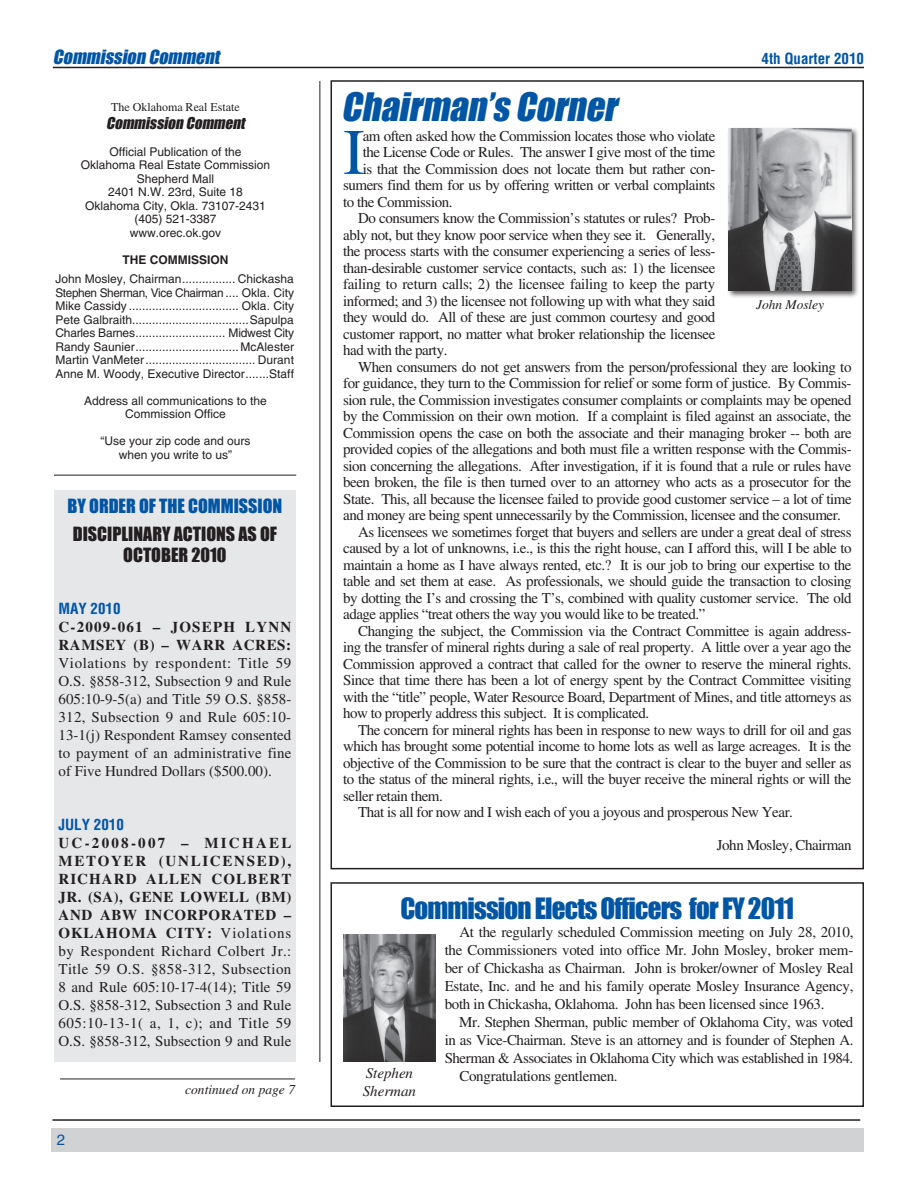
<style>
.page{position:relative;width:918px;height:1188px;background:#fff}
.page>*{position:absolute;margin:0;border:0;box-sizing:border-box;transform-origin:0 0}
.t1{font:64.8px "Times LT Std";color:#0155a5}
.t2{font:italic 36px "Impact";color:#0155a5}
.t3{font:27px "Impact";letter-spacing:-.03em;color:#0155a5}
.t4{font:18px/21.6px "Impact";color:#231f20;text-align:center}
.t5{font:18px "Impact";color:#0155a5}
.t6{font:italic 18px "Impact";color:#0155a5}
.t7{font:15px/18px "Times LT Std";letter-spacing:-.03em;color:#231f20;text-align:justify}
.t8{font:700 15px/18px "Times LT Std";letter-spacing:.08em;color:#231f20}
.t9{font:700 condensed 15px "Helvetica LT Std";color:#0155a5}
.t10{font:italic 15px "Impact";color:#231f20}
.t11{font:italic 15px/18px "Times LT Std";color:#231f20}
.t12{font:15px "Helvetica LT Std";color:#0155a5}
.t13{font:italic 13.5px "Times LT Std";color:#231f20}
.t14{font:12px/13.5px "Helvetica LT Std";color:#231f20;text-align:center}
.t15{font:12px "Times LT Std";color:#231f20}
.t16{font:700 12px "Helvetica LT Std";color:#231f20}
.s1{font-weight:700}
</style>
<div class="page">
<div style="left:52px;top:1128px;width:812px;height:24px;background:#d1d2d4"></div>
<hr style="left:52px;top:1119px;width:808px;height:2px;background:#231f20">
<hr style="left:53px;top:67px;width:811px;height:1px;background:#231f20">
<hr style="left:54px;top:475px;width:242px;height:1px;background:#231f20">
<hr style="left:320px;top:81px;width:1px;height:981px;background:#231f20">
<div style="left:727px;top:126px;width:133px;height:173px;background:#231f20;opacity:.75"></div>
<img style="left:729px;top:128px;width:123px;height:163px">
<div style="left:54px;top:490px;width:242px;height:572px;background:#e6e7e9"></div>
<hr style="left:60px;top:1079px;width:235px;height:1px;background:#231f20">
<img style="left:343px;top:934px;width:93px;height:128px">
<div style="left:331px;top:882px;width:533px;height:225px;border:2px solid #231f20"></div>
<p class="t6" style="left:53px;top:43px;width:173px">Commission Comment</p>
<p class="t9" style="left:762px;top:49px;width:104px">4th Quarter 2010</p>
<h2 class="t2" style="left:341px;top:79px;width:286px">Chairman’sCorner</h2>
<p class="t15" style="left:111px;top:100px;width:130px">The Oklahoma Real Estate</p>
<p class="t10" style="left:106px;top:111px;width:144px">Commission Comment</p>
<p class="t14" style="left:81px;top:145px;width:191px">Official Publication of the<br>Oklahoma Real Estate Commission<br>Shepherd Mall<br>2401 N.W. 23rd, Suite 18<br>Oklahoma City, Okla. 73107-2431 (405) 521-3387<br>www.orec.ok.gov</p>
<p class="t16" style="left:122px;top:252px;width:108px">THE COMMISSION</p>
<p class="t14" style="left:55px;top:272px;width:240px;text-align:justify">John Mosley, Chairman................ Chickasha Stephen Sherman, Vice Chairman .... Okla. City Mike Cassidy ................................. Okla. City Pete Galbraith...................................Sapulpa Charles Barnes........................... Midwest City Randy Saunier............................... McAlester Martin VanMeter................................. Durant Anne M. Woody, Executive Director.......Staff</p>
<p class="t14" style="left:84px;top:394px;width:184px">Address all communications to the<br>Commission Office</p>
<p class="t14" style="left:100px;top:434px;width:152px">“Use your zip code and ours when you write to us”</p>
<h1 class="t1" style="left:343px;top:116px;width:23px">I</h1>
<p class="t7" style="left:363px;top:127px;width:354px">am often asked how the Commission locates those who violate</p>
<p class="t7" style="left:363px;top:143px;width:354px">the License Code or Rules. The answer I give most of the time</p>
<p class="t7" style="left:363px;top:160px;width:354px">is that the Commission does not locate them but rather con-</p>
<p class="t7" style="left:343px;top:176px;width:374px">sumers find them for us by offering written or verbal complaints</p>
<p class="t7" style="left:343px;top:193px;width:111px">to the Commission.</p>
<p class="t7" style="left:358px;top:209px;width:359px">Do consumers know the Commission’s statutes or rules? Prob-</p>
<p class="t7" style="left:343px;top:226px;width:374px">ably not, but they know poor service when they see it. Generally,</p>
<p class="t7" style="left:343px;top:242px;width:374px">the process starts with the consumer experiencing a series of less-</p>
<p class="t7" style="left:343px;top:259px;width:374px">than-desirable customer service contacts, such as: 1) the licensee</p>
<p class="t7" style="left:343px;top:275px;width:374px">failing to return calls; 2) the licensee failing to keep the party</p>
<p class="t7" style="left:343px;top:292px;width:374px">informed; and 3) the licensee not following up with what they said</p>
<p class="t7" style="left:343px;top:308px;width:374px">they would do. All of these are just common courtesy and good</p>
<p class="t7" style="left:343px;top:325px;width:374px">customer rapport, no matter what broker relationship the licensee</p>
<p class="t7" style="left:343px;top:341px;width:106px">had with the party.</p>
<p class="t7" style="left:358px;top:358px;width:495px">When consumers do not get answers from the person/professional they are looking to</p>
<p class="t7" style="left:343px;top:374px;width:510px">for guidance, they turn to the Commission for relief or some form of justice. By Commis-</p>
<p class="t7" style="left:343px;top:391px;width:510px">sion rule, the Commission investigates consumer complaints or complaints may be opened</p>
<p class="t7" style="left:343px;top:407px;width:510px">by the Commission on their own motion. If a complaint is filed against an associate, the</p>
<p class="t7" style="left:343px;top:424px;width:510px">Commission opens the case on both the associate and their managing broker -- both are</p>
<p class="t7" style="left:343px;top:440px;width:510px">provided copies of the allegations and both must file a written response with the Commis-</p>
<p class="t7" style="left:343px;top:457px;width:510px">sion concerning the allegations. After investigation, if it is found that a rule or rules have</p>
<p class="t7" style="left:343px;top:473px;width:510px">been broken, the file is then turned over to an attorney who acts as a prosecutor for the</p>
<p class="t7" style="left:343px;top:490px;width:510px">State. This, all because the licensee failed to provide good customer service – a lot of time</p>
<p class="t7" style="left:343px;top:506px;width:499px">and money are being spent unnecessarily by the Commission, licensee and the consumer.</p>
<p class="t7" style="left:358px;top:523px;width:495px">As licensees we sometimes forget that buyers and sellers are under a great deal of stress</p>
<p class="t7" style="left:343px;top:539px;width:510px">caused by a lot of unknowns, i.e., is this the right house, can I afford this, will I be able to</p>
<p class="t7" style="left:343px;top:556px;width:510px">maintain a home as I have always rented, etc.? It is our job to bring our expertise to the</p>
<p class="t7" style="left:343px;top:572px;width:510px">table and set them at ease. As professionals, we should guide the transaction to closing</p>
<p class="t7" style="left:343px;top:589px;width:510px">by dotting the I’s and crossing the T’s, combined with quality customer service. The old</p>
<p class="t7" style="left:343px;top:605px;width:364px">adage applies “treat others the way you would like to be treated.”</p>
<p class="t7" style="left:358px;top:622px;width:495px">Changing the subject, the Commission via the Contract Committee is again address-</p>
<p class="t7" style="left:343px;top:638px;width:510px">ing the transfer of mineral rights during a sale of real property. A little over a year ago the</p>
<p class="t7" style="left:343px;top:655px;width:510px">Commission approved a contract that called for the owner to reserve the mineral rights.</p>
<p class="t7" style="left:343px;top:671px;width:510px">Since that time there has been a lot of energy spent by the Contract Committee visiting</p>
<p class="t7" style="left:343px;top:688px;width:510px">with the “title” people, Water Resource Board, Department of Mines, and title attorneys as</p>
<p class="t7" style="left:343px;top:704px;width:308px">how to properly address this subject. It is complicated.</p>
<p class="t7" style="left:358px;top:721px;width:495px">The concern for mineral rights has been in response to new ways to drill for oil and gas</p>
<p class="t7" style="left:343px;top:737px;width:510px">which has brought some potential income to home lots as well as large acreages. It is the</p>
<p class="t7" style="left:343px;top:754px;width:510px">objective of the Commission to be sure that the contract is clear to the buyer and seller as</p>
<p class="t7" style="left:343px;top:770px;width:510px">to the status of the mineral rights, i.e., will the buyer receive the mineral rights or will the</p>
<p class="t7" style="left:343px;top:787px;width:101px">seller retain them.</p>
<p class="t7" style="left:358px;top:803px;width:436px">That is all for now and I wish each of you a joyous and prosperous New Year.</p>
<p class="t7" style="left:717px;top:836px;width:136px">John Mosley, Chairman</p>
<p class="t13" style="left:756px;top:297px;width:69px">John Mosley</p>
<p class="t5" style="left:68px;top:492px;width:216px">BY ORDER OF THE COMMISSION</p>
<p class="t4" style="left:73px;top:522px;width:206px">DISCIPLINARY ACTIONS AS OF<br>OCTOBER 2010</p>
<p class="t9" style="left:58px;top:599px;width:64px">MAY 2010</p>
<p class="t8" style="left:58px;top:618px;width:234px">C-2009-061 – JOSEPH LYNN<br>RAMSEY (B) – WARR ACRES:</p>
<p class="t7" style="left:58px;top:654px;width:235px">Violations by respondent: Title 59<br>O.S. §858-312, Subsection 9 and Rule 605:10-9-5(a) and Title 59 O.S. §858- 312, Subsection 9 and Rule 605:10- 13-1(j) Respondent Ramsey consented to payment of an administrative fine of Five Hundred Dollars ($500.00).</p>
<p class="t9" style="left:58px;top:815px;width:67px">JULY 2010</p>
<p class="t7" style="left:58px;top:834px;width:234px"><span class="s1">UC-2008-007 – MICHAEL METOYER (UNLICENSED), RICHARD ALLEN COLBERT JR. (SA), GENE LOWELL (BM)<br>AND ABW INCORPORATED – OKLAHOMA CITY:</span> Violations by Respondent Richard Colbert Jr.:<br>Title 59 O.S. §858-312, Subsection 8 and Rule 605:10-17-4(14); Title 59<br>O.S. §858-312, Subsection 3 and Rule 605:10-13-1( a, 1, c); and Title 59<br>O.S. §858-312, Subsection 9 and Rule</p>
<p class="t13" style="left:185px;top:1082px;width:111px">continued on page 7</p>
<h3 class="t3" style="left:400px;top:888px;width:395px">Commission Elects Officers for FY 2011</h3>
<p class="t7" style="left:445px;top:923px;width:410px;text-indent:15px">At the regularly scheduled Commission meeting on July 28, 2010, the Commissioners voted into office Mr. John Mosley, broker mem&shy;ber of Chickasha as Chairman. John is broker/owner of Mosley Real Estate, Inc. and he and his family operate Mosley Insurance Agency, both in Chickasha, Oklahoma. John has been licensed since 1963.</p>
<p class="t7" style="left:459px;top:1013px;width:396px">Mr. Stephen Sherman, public member of Oklahoma City, was voted</p>
<p class="t7" style="left:445px;top:1031px;width:410px">in as Vice-Chairman. Steve is an attorney and is founder of Stephen A.</p>
<p class="t7" style="left:445px;top:1049px;width:410px">Sherman &amp; Associates in Oklahoma City which was established in 1984.</p>
<p class="t7" style="left:459px;top:1067px;width:160px">Congratulations gentlemen.</p>
<p class="t11" style="left:363px;top:1064px;width:55px">Stephen<br>Sherman</p>
<p class="t12" style="left:57px;top:1131px;width:10px">2</p>
</div>
